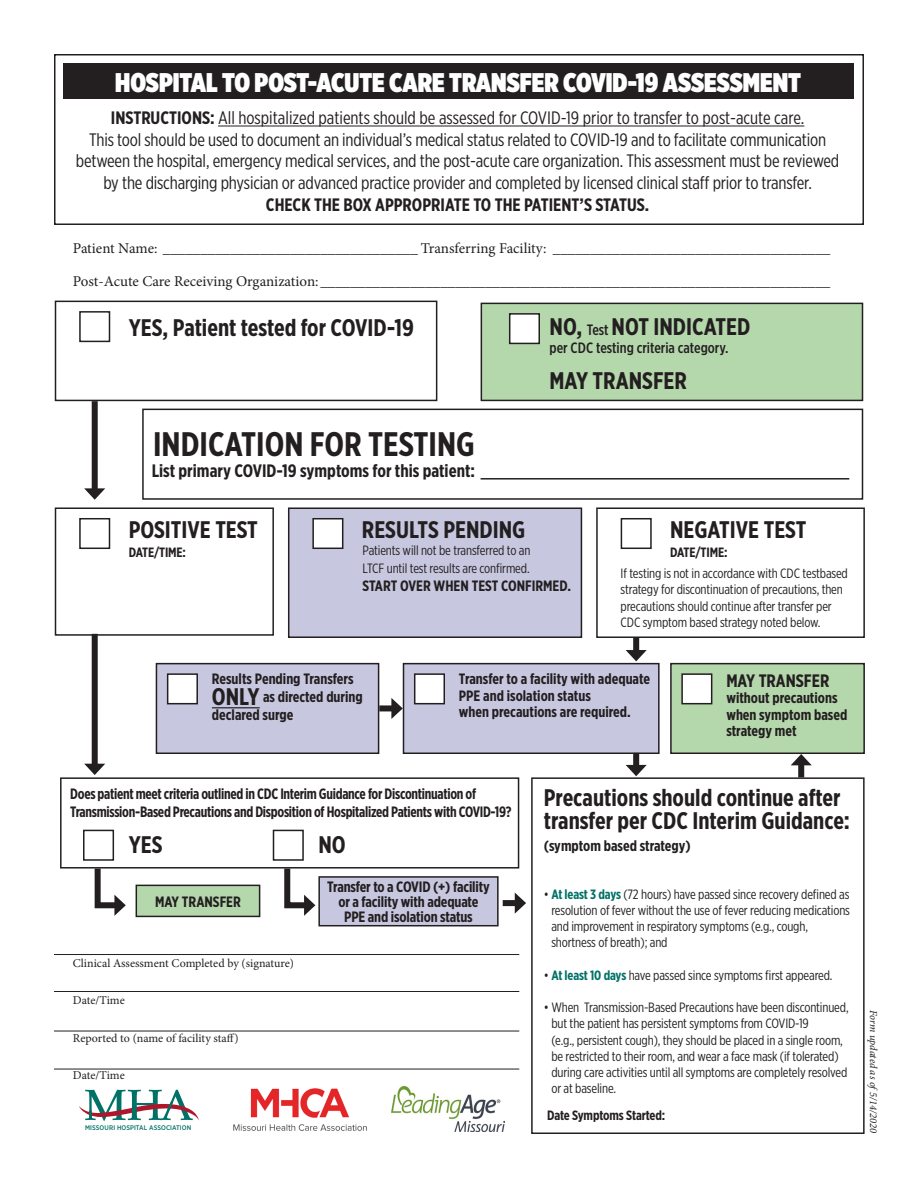
<style>
.page{position:relative;width:918px;height:1188px;background:#fff}
.page>*{position:absolute;margin:0;border:0;box-sizing:border-box;transform-origin:0 0}
.t1{font:700 34.05px "Gotham X Narrow";color:#231f20}
.t2{font:900 27px "Gotham X Narrow";color:#fff}
.t3{font:700 24px/22.5px "Gotham X Narrow";color:#231f20}
.t4{font:18px/21.6px "Gotham X Narrow";letter-spacing:-.01em;color:#231f20;text-align:center}
.t5{font:700 18px "Gotham X Narrow";color:#231f20}
.t6{font:700 15px/16.5px "Gotham X Narrow";letter-spacing:-.01em;color:#231f20}
.t7{font:15px "Minion Pro";color:#231f20}
.t8{font:700 15px/18px "Gotham X Narrow";letter-spacing:-.01em;color:#231f20;scale:.95 1}
.t9{font:500 15px "Gotham X Narrow";color:#231f20}
.t10{font:13.5px/16.2px "Gotham X Narrow";letter-spacing:-.01em;color:#231f20}
.t11{font:700 13.5px "Gotham X Narrow";letter-spacing:-.01em;color:#231f20}
.t12{font:12px "Minion Pro";color:#231f20}
.t13{font:italic 10.5px "Minion Pro";letter-spacing:-.005em;color:#231f20}
.t14{font:500 6.75px "Gotham Narrow";letter-spacing:.01em;color:#007167}
.s1{font-weight:700}
.s2{font-weight:500;font-size:15px}
.s3{font-size:24px}
.s4{font-weight:700;color:#007167}
</style>
<div class="page">
<div style="left:289px;top:508px;width:292px;height:129px;background:#c7c7e0"></div>
<div style="left:288px;top:507px;width:294px;height:131px;border:2px solid #231f20"></div>
<div style="left:156px;top:664px;width:223px;height:89px;background:#c7c7e0"></div>
<div style="left:156px;top:663px;width:223px;height:91px;border:2px solid #231f20"></div>
<div style="left:404px;top:664px;width:255px;height:89px;background:#c7c7e0"></div>
<div style="left:403px;top:663px;width:257px;height:91px;border:2px solid #231f20"></div>
<div style="left:319px;top:877px;width:179px;height:49px;background:#c7c7e0"></div>
<div style="left:318px;top:876px;width:181px;height:50px;border:2px solid #231f20"></div>
<div style="left:671px;top:664px;width:193px;height:89px;background:#b5d7ac"></div>
<div style="left:670px;top:663px;width:195px;height:91px;border:2px solid #231f20"></div>
<div style="left:481px;top:303px;width:381px;height:97px;background:#b5d7ac"></div>
<div style="left:481px;top:303px;width:382px;height:98px;border:2px solid #231f20"></div>
<div style="left:63px;top:63px;width:790px;height:36px;background:#231f20"></div>
<hr style="left:218px;top:126px;width:586px;height:1px;background:#231f20">
<div style="left:54px;top:54px;width:810px;height:171px;border:2px solid #231f20"></div>
<hr style="left:212px;top:707px;width:48px;height:1px;background:#231f20">
<div style="left:79px;top:311px;width:31px;height:31px;border:2px solid #231f20"></div>
<div style="left:79px;top:518px;width:31px;height:31px;border:2px solid #231f20"></div>
<div style="left:168px;top:674px;width:29px;height:30px;background:#fff"></div>
<div style="left:167px;top:673px;width:31px;height:31px;border:2px solid #231f20"></div>
<div style="left:83px;top:830px;width:31px;height:31px;border:2px solid #231f20"></div>
<div style="left:273px;top:830px;width:31px;height:31px;border:2px solid #231f20"></div>
<div style="left:415px;top:674px;width:29px;height:30px;background:#fff"></div>
<div style="left:414px;top:673px;width:31px;height:31px;border:2px solid #231f20"></div>
<div style="left:682px;top:674px;width:30px;height:30px;background:#fff"></div>
<div style="left:681px;top:673px;width:31px;height:31px;border:2px solid #231f20"></div>
<div style="left:621px;top:518px;width:31px;height:31px;border:2px solid #231f20"></div>
<div style="left:313px;top:519px;width:30px;height:29px;background:#fff"></div>
<div style="left:312px;top:518px;width:31px;height:31px;border:2px solid #231f20"></div>
<div style="left:510px;top:314px;width:29px;height:29px;background:#fff"></div>
<div style="left:509px;top:313px;width:31px;height:31px;border:2px solid #231f20"></div>
<div style="left:55px;top:301px;width:382px;height:100px;border:2px solid #231f20"></div>
<div style="left:55px;top:507px;width:219px;height:129px;border:2px solid #231f20"></div>
<div style="left:60px;top:777px;width:459px;height:92px;border:2px solid #231f20"></div>
<div style="left:596px;top:507px;width:269px;height:131px;border:2px solid #231f20"></div>
<div style="left:531px;top:777px;width:334px;height:357px;border:2px solid #231f20"></div>
<div style="left:92px;top:401px;width:6px;height:91px;background:#231f20"></div>
<svg style="left:84px;top:488px;width:21px;height:12px"></svg>
<div style="left:633px;top:638px;width:6px;height:16px;background:#231f20"></div>
<svg style="left:626px;top:650px;width:21px;height:11px"></svg>
<div style="left:379px;top:705px;width:16px;height:6px;background:#231f20"></div>
<svg style="left:391px;top:698px;width:12px;height:21px"></svg>
<div style="left:503px;top:900px;width:16px;height:6px;background:#231f20"></div>
<svg style="left:515px;top:893px;width:11px;height:21px"></svg>
<div style="left:633px;top:753px;width:6px;height:16px;background:#231f20"></div>
<svg style="left:626px;top:765px;width:21px;height:11px"></svg>
<div style="left:136px;top:885px;width:124px;height:31px;background:#b5d7ac"></div>
<div style="left:136px;top:885px;width:124px;height:32px;border:2px solid #231f20"></div>
<hr style="left:54px;top:991px;width:465px;height:1px;background:#231f20">
<hr style="left:54px;top:954px;width:465px;height:1px;background:#231f20">
<hr style="left:54px;top:1031px;width:465px;height:1px;background:#231f20">
<hr style="left:54px;top:1069px;width:465px;height:1px;background:#231f20">
<img style="left:233px;top:1088px;width:134px;height:43px">
<img style="left:391px;top:1087px;width:114px;height:45px">
<svg style="left:79px;top:1090px;width:120px;height:31px"></svg>
<svg style="left:92px;top:866px;width:34px;height:50px"></svg>
<svg style="left:281px;top:866px;width:34px;height:50px"></svg>
<div style="left:798px;top:762px;width:6px;height:15px;background:#231f20"></div>
<svg style="left:791px;top:754px;width:21px;height:11px"></svg>
<div style="left:142px;top:409px;width:721px;height:91px;border:2px solid #231f20"></div>
<div style="left:92px;top:634px;width:6px;height:134px;background:#231f20"></div>
<svg style="left:84px;top:764px;width:21px;height:11px"></svg>
<hr style="left:481px;top:478px;width:368px;height:2px;background:#231f20">
<p class="t2" style="left:115px;top:65px;width:687px">HOSPITAL TO POST-ACUTE CARE TRANSFER COVID-19 ASSESSMENT</p>
<p class="t4" style="left:76px;top:107px;width:765px"><span class="s1">INSTRUCTIONS:</span> All hospitalized patients should be assessed for COVID-19 prior to transfer to post-acute care.<br>This tool should be used to document an individual’s medical status related to COVID-19 and to facilitate communication between the hospital, emergency medical services, and the post-acute care organization. This assessment must be reviewed by the discharging physician or advanced practice provider and completed by licensed clinical staff prior to transfer.<br><span class="s1">CHECK THE BOX APPROPRIATE TO THE PATIENT’S STATUS.</span></p>
<p class="t7" style="left:73px;top:239px;width:759px">Patient Name: __________________________________ Transferring Facility: _____________________________________</p>
<p class="t7" style="left:73px;top:272px;width:759px">Post-Acute Care Receiving Organization:____________________________________________________________________</p>
<p class="t3" style="left:129px;top:316px;width:287px">YES, Patient tested for COVID-19</p>
<p class="t1" style="left:153px;top:423px;width:323px">INDICATION FOR TESTING</p>
<p class="t5" style="left:152px;top:459px;width:325px">List primary COVID-19 symptoms for this patient:</p>
<p class="t3" style="left:550px;top:315px;width:202px">NO, <span class="s2">Test</span> NOT INDICATED</p>
<p class="t9" style="left:550px;top:338px;width:180px">per CDC testing criteria category.</p>
<p class="t3" style="left:550px;top:369px;width:139px">MAY TRANSFER</p>
<p class="t3" style="left:129px;top:518px;width:131px">POSITIVE TEST</p>
<p class="t3" style="left:362px;top:518px;width:165px">RESULTS PENDING</p>
<p class="t3" style="left:670px;top:518px;width:138px">NEGATIVE TEST</p>
<p class="t10" style="left:363px;top:542px;width:169px">Patients will not be transferred to an</p>
<p class="t10" style="left:363px;top:560px;width:169px">LTCF until test results are confirmed.</p>
<p class="t6" style="left:363px;top:578px;width:210px">START OVER WHEN TEST CONFIRMED.</p>
<p class="t11" style="left:129px;top:544px;width:59px">DATE/TIME:</p>
<p class="t11" style="left:670px;top:544px;width:59px">DATE/TIME:</p>
<p class="t10" style="left:621px;top:565px;width:229px">If testing is not in accordance with CDC testbased strategy for discontinuation of precautions, then precautions should continue after transfer per CDC symptom based strategy noted below.</p>
<p class="t6" style="left:212px;top:670px;width:152px;line-height:18px">Results Pending Transfers<br><span class="s3">ONLY</span> as directed during declared surge</p>
<p class="t6" style="left:459px;top:671px;width:193px">Transfer to a facility with adequate<br>PPE and isolation status<br>when precautions are required.</p>
<p class="t5" style="left:726px;top:669px;width:104px">MAY TRANSFER</p>
<p class="t6" style="left:726px;top:690px;width:122px">without precautions when symptom based strategy met</p>
<p class="t8" style="left:70px;top:785px;width:466px">Does patient meet criteria outlined in CDC Interim Guidance for Discontinuation of<br>Transmission-Based Precautions and Disposition of Hospitalized Patients with COVID-19?</p>
<p class="t3" style="left:129px;top:834px;width:35px">YES</p>
<p class="t3" style="left:318px;top:834px;width:29px">NO</p>
<p class="t6" style="left:155px;top:893px;width:87px">MAY TRANSFER</p>
<p class="t12" style="left:73px;top:955px;width:223px">Clinical Assessment Completed by (signature)</p>
<p class="t12" style="left:73px;top:992px;width:53px">Date/Time</p>
<p class="t12" style="left:73px;top:1030px;width:167px">Reported to (name of facility staff)</p>
<p class="t12" style="left:73px;top:1067px;width:53px">Date/Time</p>
<p class="t14" style="left:85px;top:1123px;width:108px">MISSOURI HOSPITAL ASSOCIATION</p>
<p class="t6" style="left:327px;top:879px;width:164px;line-height:15px;text-align:center">Transfer to a COVID (+) facility or a facility with adequate<br>PPE and isolation status</p>
<p class="t3" style="left:544px;top:786px;width:308px">Precautions should continue after transfer per CDC Interim Guidance:</p>
<p class="t6" style="left:544px;top:837px;width:148px">(symptom based strategy)</p>
<p class="t10" style="left:551px;top:886px;width:300px;text-indent:-7px">• <span class="s4">At least 3 days</span> (72 hours) have passed since recovery defined as resolution of fever without the use of fever reducing medications and improvement in respiratory symptoms (e.g., cough, shortness of breath); and</p>
<p class="t10" style="left:544px;top:967px;width:290px">• <span class="s4">At least 10 days</span> have passed since symptoms first appeared.</p>
<p class="t10" style="left:551px;top:999px;width:299px;text-indent:-7px">• When Transmission-Based Precautions have been discontinued, but the patient has persistent symptoms from COVID-19<br>(e.g., persistent cough), they should be placed in a single room, be restricted to their room, and wear a face mask (if tolerated) during care activities until all symptoms are completely resolved or at baseline.</p>
<p class="t11" style="left:547px;top:1107px;width:120px">Date Symptoms Started:</p>
<p class="t13" style="left:881px;top:1010px;width:125px;rotate:90deg">Form updated as of5/14/2020</p>
</div>
